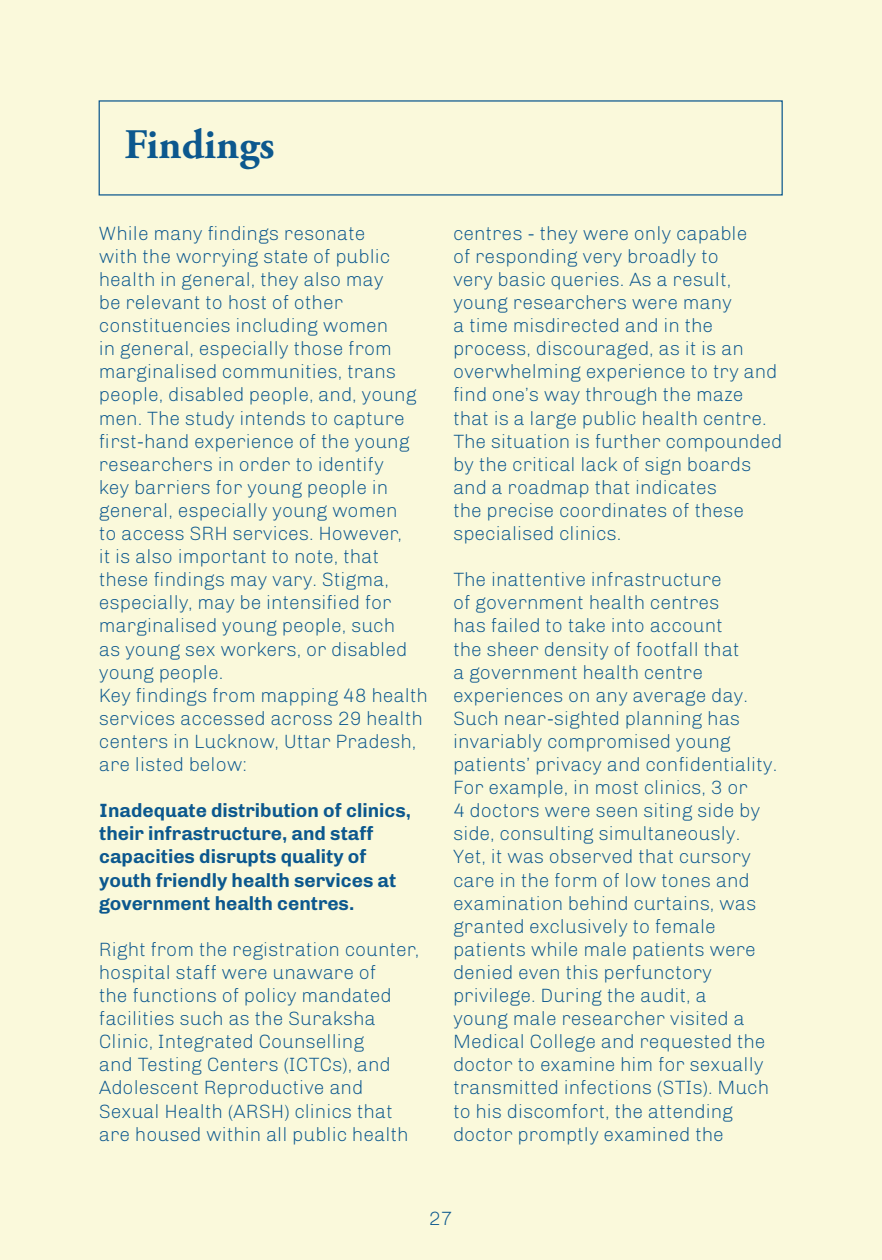
<style>
.page{position:relative;width:882px;height:1260px;background:#faf9db}
.page>*{position:absolute;margin:0;border:0;box-sizing:border-box;transform-origin:0 0}
.t1{font:700 42px "Adobe Garamond Pro";color:#0c588e}
.t2{font:300 19.25px/23.1px "Chivo";color:#0c588e}
.t3{font:700 19.25px/23.1px "Chivo";color:#0c588e}
</style>
<div class="page">
<h1 class="t1" style="left:125px;top:120px;width:152px">Findings</h1>
<p class="t2" style="left:99px;top:222px;width:331px">While many findings resonate<br>with the worrying state of public health in general, they also may<br>be relevant to host of other constituencies including women<br>in general, especially those from marginalised communities, trans people, disabled people, and, young men. The study intends to capture first-hand experience of the young researchers in order to identify<br>key barriers for young people in general, especially young women<br>to access SRH services. However,<br>it is also important to note, that these findings may vary. Stigma, especially, may be intensified for marginalised young people, such<br>as young sex workers, or disabled young people.<br>Key findings from mapping 48 health services accessed across 29 health centers in Lucknow, Uttar Pradesh, are listed below:</p>
<p class="t3" style="left:99px;top:799px;width:313px">Inadequate distribution of clinics, their infrastructure, and staff capacities disrupts quality of youth friendly health services at government health centres.</p>
<p class="t2" style="left:99px;top:938px;width:322px">Right from the registration counter, hospital staff were unaware of<br>the functions of policy mandated facilities such as the Suraksha Clinic, Integrated Counselling<br>and Testing Centers (ICTCs), and Adolescent Reproductive and Sexual Health (ARSH) clinics that are housed within all public health</p>
<p class="t2" style="left:453px;top:222px;width:331px">centres - they were only capable<br>of responding very broadly to<br>very basic queries. As a result, young researchers were many<br>a time misdirected and in the process, discouraged, as it is an overwhelming experience to try and find one’s way through the maze that is a large public health centre.<br>The situation is further compounded by the critical lack of sign boards and a roadmap that indicates<br>the precise coordinates of these specialised clinics.</p>
<p class="t2" style="left:453px;top:568px;width:326px">The inattentive infrastructure<br>of government health centres<br>has failed to take into account<br>the sheer density of footfall that<br>a government health centre experiences on any average day.<br>Such near-sighted planning has invariably compromised young patients’ privacy and confidentiality.<br>For example, in most clinics, 3 or<br>4 doctors were seen siting side by side, consulting simultaneously.<br>Yet, it was observed that cursory care in the form of low tones and examination behind curtains, was granted exclusively to female patients while male patients were denied even this perfunctory privilege. During the audit, a<br>young male researcher visited a<br>Medical College and requested the doctor to examine him for sexually transmitted infections (STIs). Much to his discomfort, the attending doctor promptly examined the</p>
<p class="t2" style="left:429px;top:1207px;width:25px">27</p>
</div>
